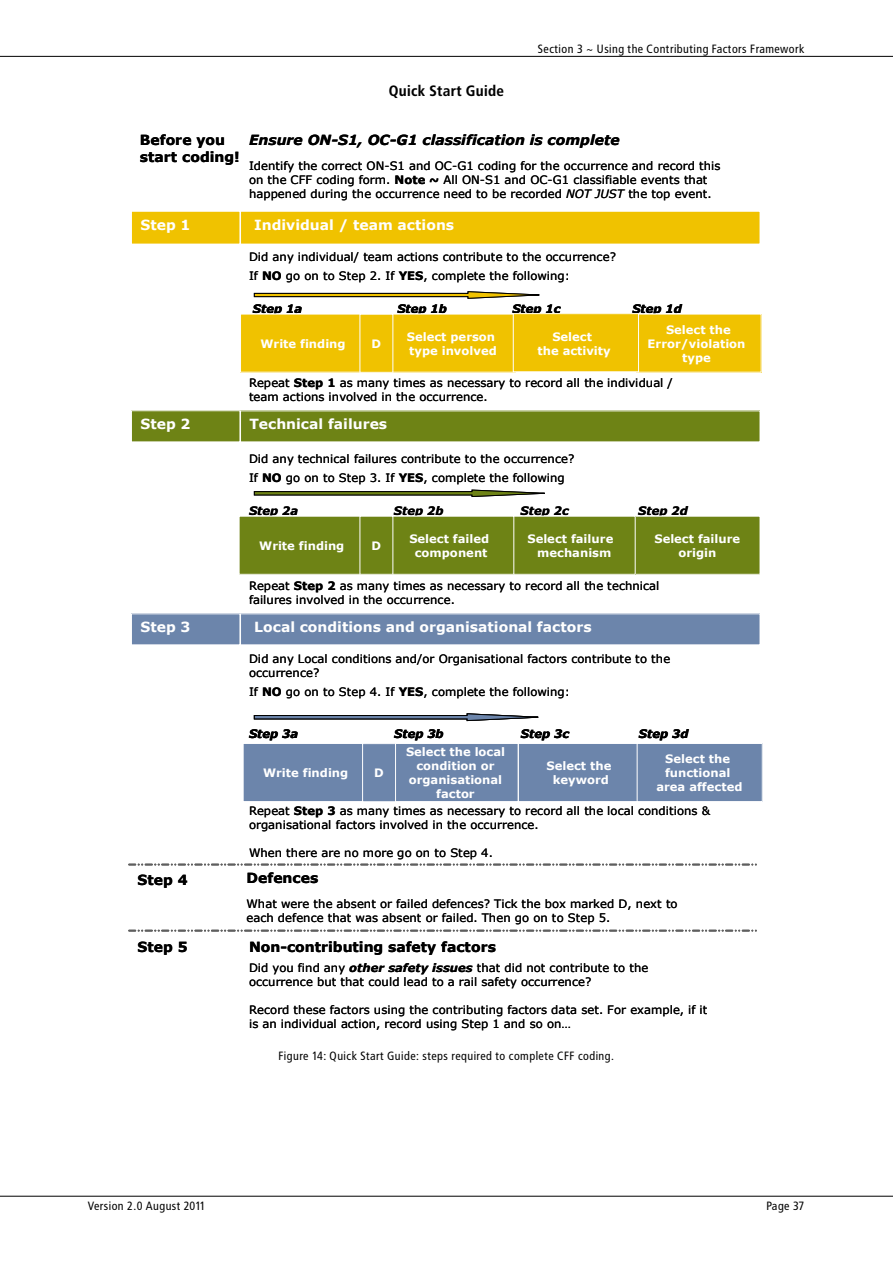
<style>
.page{position:relative;width:893px;height:1263px;background:#fff}
.page>*{position:absolute;margin:0;border:0;box-sizing:border-box;transform-origin:0 0}
.t1{font:700 15px "Transit";color:#000}
.t2{font:700 13.95px "Verdana";color:#fff}
.t3{font:700 13.95px/16.8px "Verdana";color:#000}
.t4{font:italic 700 13.95px "Verdana";color:#000}
.t5{font:12px "Transit";color:#000}
.t6{font:11.55px/14px "Verdana";letter-spacing:.005em;color:#000}
.t7{font:700 11.55px/14px "Verdana";color:#fff;text-align:center}
.t8{font:italic 700 11.55px "Verdana";color:#000}
.s1{font-weight:700}
.s2{font-style:italic}
.s3{font-weight:700;font-style:italic}
</style>
<div class="page">
<hr style="left:0;top:56px;width:893px;height:1px;background:#000">
<hr style="left:0;top:1196px;width:893px;height:1px;background:#000">
<div style="left:241px;top:411px;width:519px;height:31px;background:#6e8315"></div>
<div style="left:131px;top:411px;width:109px;height:31px;background:#6e8315"></div>
<div style="left:131px;top:410px;width:109px;height:32px;border:1px solid #fff"></div>
<div style="left:241px;top:614px;width:519px;height:31px;background:#6c85ab"></div>
<div style="left:240px;top:613px;width:520px;height:32px;border:1px solid #fff"></div>
<div style="left:131px;top:614px;width:109px;height:31px;background:#6c85ab"></div>
<div style="left:131px;top:613px;width:109px;height:32px;border:1px solid #fff"></div>
<svg style="left:129px;top:930px;width:627px;height:1px"></svg>
<div style="left:241px;top:211px;width:519px;height:33px;background:#f0c200"></div>
<div style="left:240px;top:211px;width:520px;height:33px;border:1px solid #fff"></div>
<div style="left:131px;top:211px;width:109px;height:33px;background:#f0c200"></div>
<div style="left:131px;top:211px;width:109px;height:33px;border:1px solid #fff"></div>
<svg style="left:253px;top:291px;width:287px;height:8px"></svg>
<div style="left:636px;top:314px;width:125px;height:58px;background:#f0c200"></div>
<div style="left:390px;top:314px;width:126px;height:58px;background:#f0c200"></div>
<div style="left:241px;top:314px;width:125px;height:58px;background:#f0c200"></div>
<div style="left:513px;top:314px;width:125px;height:58px;background:#f0c200"></div>
<div style="left:513px;top:313px;width:126px;height:59px;border:1px solid #fff"></div>
<div style="left:360px;top:314px;width:33px;height:58px;background:#f0c200"></div>
<svg style="left:253px;top:489px;width:292px;height:8px"></svg>
<div style="left:635px;top:516px;width:125px;height:58px;background:#6e8315"></div>
<div style="left:634px;top:516px;width:126px;height:59px;border:1px solid #fff"></div>
<div style="left:510px;top:516px;width:125px;height:58px;background:#6e8315"></div>
<div style="left:509px;top:516px;width:127px;height:59px;border:1px solid #fff"></div>
<div style="left:239px;top:516px;width:125px;height:58px;background:#6e8315"></div>
<div style="left:239px;top:516px;width:126px;height:59px;border:1px solid #fff"></div>
<div style="left:389px;top:516px;width:125px;height:58px;background:#6e8315"></div>
<div style="left:388px;top:516px;width:126px;height:59px;border:1px solid #fff"></div>
<div style="left:360px;top:516px;width:33px;height:58px;background:#6e8315"></div>
<div style="left:393px;top:743px;width:125px;height:58px;background:#6c85ab"></div>
<div style="left:393px;top:743px;width:126px;height:59px;border:1px solid #fff"></div>
<div style="left:518px;top:743px;width:126px;height:58px;background:#6c85ab"></div>
<div style="left:518px;top:743px;width:126px;height:59px;border:1px solid #fff"></div>
<div style="left:637px;top:743px;width:125px;height:58px;background:#6c85ab"></div>
<div style="left:637px;top:743px;width:126px;height:59px;border:1px solid #fff"></div>
<div style="left:243px;top:743px;width:125px;height:58px;background:#6c85ab"></div>
<div style="left:243px;top:743px;width:126px;height:59px;border:1px solid #fff"></div>
<svg style="left:253px;top:713px;width:286px;height:8px"></svg>
<div style="left:363px;top:744px;width:33px;height:58px;background:#6c85ab"></div>
<div style="left:362px;top:743px;width:34px;height:59px;border:1px solid #fff"></div>
<svg style="left:129px;top:864px;width:627px;height:1px"></svg>
<p class="t1" style="left:389px;top:82px;width:117px">Quick Start Guide</p>
<p class="t5" style="left:538px;top:41px;width:268px">Section 3 ~ Using the Contributing Factors Framework</p>
<p class="t3" style="left:140px;top:132px;width:101px">Before you start coding!</p>
<p class="t4" style="left:249px;top:131px;width:372px">Ensure ON-S1, OC-G1 classification is complete</p>
<p class="t6" style="left:249px;top:159px;width:473px">Identify the correct ON-S1 and OC-G1 coding for the occurrence and record this on the CFF coding form. <span class="s1">Note ~</span> All ON-S1 and OC-G1 classifiable events that happened during the occurrence need to be recorded <span class="s2">NOT JUST</span> the top event.</p>
<p class="t2" style="left:141px;top:216px;width:52px">Step 1</p>
<p class="t2" style="left:254px;top:216px;width:201px">Individual / team actions</p>
<p class="t6" style="left:249px;top:247px;width:369px;line-height:19.5px">Did any individual/ team actions contribute to the occurrence?<br>If <span class="s1">NO</span> go on to Step 2. If <span class="s1">YES</span>, complete the following:</p>
<p class="t8" style="left:253px;top:301px;width:51px">Step 1a</p>
<p class="t8" style="left:397px;top:301px;width:51px">Step 1b</p>
<p class="t8" style="left:512px;top:301px;width:50px">Step 1c</p>
<p class="t8" style="left:632px;top:301px;width:51px">Step 1d</p>
<p class="t7" style="left:648px;top:323px;width:99px">Select the<br>Error/violation type</p>
<p class="t7" style="left:407px;top:329px;width:91px;text-align:left">Select person type involved</p>
<p class="t7" style="left:260px;top:336px;width:87px">Write finding</p>
<p class="t7" style="left:537px;top:330px;width:75px">Select<br>the activity</p>
<p class="t7" style="left:372px;top:337px;width:11px">D</p>
<p class="t6" style="left:249px;top:376px;width:425px">Repeat <span class="s1">Step 1</span> as many times as necessary to record all the individual / team actions involved in the occurrence.</p>
<p class="t2" style="left:141px;top:415px;width:52px">Step 2</p>
<p class="t2" style="left:249px;top:415px;width:139px">Technical failures</p>
<p class="t6" style="left:249px;top:449px;width:327px;line-height:19.4px">Did any technical failures contribute to the occurrence?<br>If <span class="s1">NO</span> go on to Step 3. If <span class="s1">YES</span>, complete the following</p>
<p class="t8" style="left:249px;top:503px;width:51px">Step 2a</p>
<p class="t8" style="left:394px;top:503px;width:51px">Step 2b</p>
<p class="t8" style="left:521px;top:503px;width:50px">Step 2c</p>
<p class="t8" style="left:638px;top:503px;width:51px">Step 2d</p>
<p class="t7" style="left:654px;top:532px;width:87px">Select failure origin</p>
<p class="t7" style="left:259px;top:539px;width:87px">Write finding</p>
<p class="t7" style="left:409px;top:532px;width:81px">Select failed component</p>
<p class="t7" style="left:527px;top:532px;width:87px;text-align:right">Select failure mechanism</p>
<p class="t7" style="left:372px;top:539px;width:11px">D</p>
<p class="t6" style="left:249px;top:579px;width:412px">Repeat <span class="s1">Step 2</span> as many times as necessary to record all the technical failures involved in the occurrence.</p>
<p class="t2" style="left:141px;top:618px;width:52px">Step 3</p>
<p class="t2" style="left:254px;top:618px;width:339px">Local conditions and organisational factors</p>
<p class="t6" style="left:249px;top:652px;width:423px">Did any Local conditions and/or Organisational factors contribute to the occurrence?</p>
<p class="t6" style="left:249px;top:685px;width:323px">If <span class="s1">NO</span> go on to Step 4. If <span class="s1">YES</span>, complete the following:</p>
<p class="t8" style="left:249px;top:727px;width:51px">Step 3a</p>
<p class="t8" style="left:394px;top:727px;width:51px">Step 3b</p>
<p class="t8" style="left:521px;top:727px;width:50px">Step 3c</p>
<p class="t8" style="left:639px;top:727px;width:51px">Step 3d</p>
<p class="t7" style="left:374px;top:766px;width:11px">D</p>
<p class="t7" style="left:406px;top:745px;width:101px">Select the local condition or organisational factor</p>
<p class="t7" style="left:547px;top:759px;width:66px">Select the keyword</p>
<p class="t7" style="left:656px;top:752px;width:88px">Select the functional area affected</p>
<p class="t7" style="left:263px;top:766px;width:87px">Write finding</p>
<p class="t3" style="left:138px;top:871px;width:52px">Step 4</p>
<p class="t3" style="left:138px;top:939px;width:52px">Step 5</p>
<p class="t6" style="left:249px;top:804px;width:463px">Repeat <span class="s1">Step 3</span> as many times as necessary to record all the local conditions &amp; organisational factors involved in the occurrence.</p>
<p class="t6" style="left:249px;top:846px;width:245px">When there are no more go on to Step 4.</p>
<p class="t3" style="left:247px;top:869px;width:73px">Defences</p>
<p class="t6" style="left:247px;top:897px;width:433px">What were the absent or failed defences? Tick the box marked D, next to each defence that was absent or failed. Then go on to Step 5.</p>
<p class="t3" style="left:249px;top:939px;width:248px">Non-contributing safety factors</p>
<p class="t6" style="left:249px;top:961px;width:401px">Did you find any <span class="s3">other safety issues</span> that did not contribute to the occurrence but that could lead to a rail safety occurrence?</p>
<p class="t6" style="left:249px;top:1003px;width:460px">Record these factors using the contributing factors data set. For example, if it is an individual action, record using Step 1 and so on…</p>
<p class="t5" style="left:278px;top:1048px;width:337px">Figure 14: Quick Start Guide: steps required to complete CFF coding.</p>
<p class="t5" style="left:88px;top:1199px;width:120px">Version 2.0 August 2011</p>
<p class="t5" style="left:766px;top:1199px;width:40px">Page 37</p>
</div>
